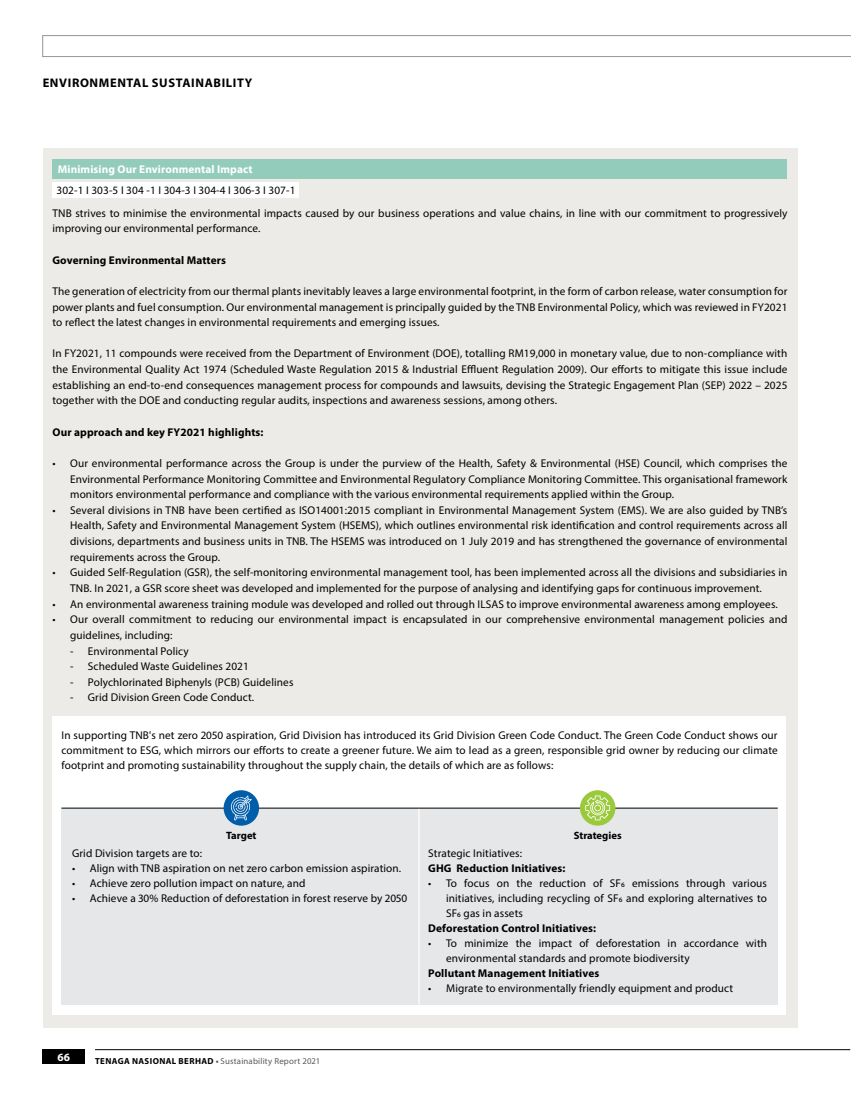
<style>
.page{position:relative;width:851px;height:1099px;background:#fff}
.page>*{position:absolute;margin:0;border:0;box-sizing:border-box;transform-origin:0 0}
.t1{font:700 12.5px "Myriad Pro";letter-spacing:.05em;color:#000}
.t2{font:11.25px/15.6px "Myriad Pro";letter-spacing:.01em;color:#000;text-align:justify}
.t3{font:700 11.25px "Myriad Pro";letter-spacing:.01em;color:#000}
.t4{font:700 11.25px "Myriad Pro";letter-spacing:.01em;color:#fff}
.t5{font:700 10.62px "Myriad Pro";color:#000}
.t6{font:8.75px "Myriad Pro";letter-spacing:.02em;color:#58595b}
.s1{font-weight:700;color:#000}
.s2{font-weight:700}
</style>
<div class="page">
<svg style="left:43px;top:35px;width:807px;height:22px"></svg>
<div style="left:43px;top:149px;width:754px;height:879px;background:#edebe7"></div>
<div style="left:52px;top:159px;width:735px;height:20px;background:#94ccbc"></div>
<div style="left:53px;top:182px;width:246px;height:16px;background:#fff"></div>
<div style="left:52px;top:716px;width:734px;height:298px;background:#fff"></div>
<div style="left:61px;top:808px;width:716px;height:196px;background:#e6e7e8"></div>
<hr style="left:418px;top:808px;width:1px;height:196px;background:#fff">
<hr style="left:61px;top:807px;width:716px;height:1px;background:#000">
<div style="left:223px;top:790px;width:36px;height:35px;background:#005daa;border-radius:50%"></div>
<svg style="left:230px;top:795px;width:22px;height:25px"></svg>
<div style="left:580px;top:790px;width:35px;height:35px;background:#9aca3c;border-radius:50%"></div>
<svg style="left:585px;top:795px;width:25px;height:25px"></svg>
<div style="left:43px;top:1049px;width:42px;height:14px;background:#000"></div>
<hr style="left:95px;top:1049px;width:755px;height:1px;background:#000">
<p class="t1" style="left:43px;top:75px;width:211px">ENVIRONMENTAL SUSTAINABILITY</p>
<p class="t4" style="left:58px;top:162px;width:196px">Minimising Our Environmental Impact</p>
<p class="t2" style="left:52px;top:179px;width:736px;line-height:22.6px;text-indent:4px">302-1 I 303-5 I 304 -1 I 304-3 I 304-4 I 306-3 I 307-1<br>TNB strives to minimise the environmental impacts caused by our business operations and value chains, in line with our commitment to progressively</p>
<p class="t2" style="left:52px;top:221px;width:209px">improving our environmental performance.</p>
<p class="t3" style="left:52px;top:252px;width:175px">Governing Environmental Matters</p>
<p class="t2" style="left:52px;top:283px;width:736px">The generation of electricity from our thermal plants inevitably leaves a large environmental footprint, in the form of carbon release, water consumption for power plants and fuel consumption. Our environmental management is principally guided by the TNB Environmental Policy, which was reviewed in FY2021 to reflect the latest changes in environmental requirements and emerging issues.</p>
<p class="t2" style="left:52px;top:346px;width:736px">In FY2021, 11 compounds were received from the Department of Environment (DOE), totalling RM19,000 in monetary value, due to non-compliance with the Environmental Quality Act 1974 (Scheduled Waste Regulation 2015 &amp; Industrial Effluent Regulation 2009). Our efforts to mitigate this issue include establishing an end-to-end consequences management process for compounds and lawsuits, devising the Strategic Engagement Plan (SEP) 2022 – 2025 together with the DOE and conducting regular audits, inspections and awareness sessions, among others.</p>
<p class="t3" style="left:52px;top:424px;width:212px">Our approach and key FY2021 highlights:</p>
<p class="t2" style="left:70px;top:455px;width:718px;text-indent:-18px">• Our environmental performance across the Group is under the purview of the Health, Safety &amp; Environmental (HSE) Council, which comprises the Environmental Performance Monitoring Committee and Environmental Regulatory Compliance Monitoring Committee. This organisational framework monitors environmental performance and compliance with the various environmental requirements applied within the Group.</p>
<p class="t2" style="left:70px;top:502px;width:718px;text-indent:-18px">• Several divisions in TNB have been certified as ISO14001:2015 compliant in Environmental Management System (EMS). We are also guided by TNB’s Health, Safety and Environmental Management System (HSEMS), which outlines environmental risk identification and control requirements across all divisions, departments and business units in TNB. The HSEMS was introduced on 1 July 2019 and has strengthened the governance of environmental requirements across the Group.</p>
<p class="t2" style="left:70px;top:564px;width:718px;text-indent:-18px">• Guided Self-Regulation (GSR), the self-monitoring environmental management tool, has been implemented across all the divisions and subsidiaries in<br>TNB. In 2021, a GSR score sheet was developed and implemented for the purpose of analysing and identifying gaps for continuous improvement.</p>
<p class="t2" style="left:52px;top:596px;width:726px">• An environmental awareness training module was developed and rolled out through ILSAS to improve environmental awareness among employees.</p>
<p class="t2" style="left:70px;top:611px;width:718px;text-indent:-18px">• Our overall commitment to reducing our environmental impact is encapsulated in our comprehensive environmental management policies and guidelines, including:</p>
<p class="t2" style="left:70px;top:642px;width:120px">- Environmental Policy</p>
<p class="t2" style="left:70px;top:658px;width:180px">- Scheduled Waste Guidelines 2021</p>
<p class="t2" style="left:70px;top:674px;width:225px">- Polychlorinated Biphenyls (PCB) Guidelines</p>
<p class="t2" style="left:70px;top:689px;width:185px">- Grid Division Green Code Conduct.</p>
<p class="t2" style="left:61px;top:727px;width:717px;line-height:15px">In supporting TNB's net zero 2050 aspiration, Grid Division has introduced its Grid Division Green Code Conduct. The Green Code Conduct shows our commitment to ESG, which mirrors our efforts to create a greener future. We aim to lead as a green, responsible grid owner by reducing our climate footprint and promoting sustainability throughout the supply chain, the details of which are as follows:</p>
<p class="t5" style="left:226px;top:828px;width:32px">Target</p>
<p class="t5" style="left:573px;top:828px;width:49px">Strategies</p>
<p class="t2" style="left:72px;top:845px;width:131px">Grid Division targets are to:</p>
<p class="t2" style="left:72px;top:860px;width:330px">• Align with TNB aspiration on net zero carbon emission aspiration.</p>
<p class="t2" style="left:72px;top:875px;width:235px">• Achieve zero pollution impact on nature, and</p>
<p class="t2" style="left:72px;top:890px;width:336px">• Achieve a 30% Reduction of deforestation in forest reserve by 2050</p>
<p class="t2" style="left:428px;top:845px;width:95px">Strategic Initiatives:</p>
<p class="t3" style="left:428px;top:861px;width:138px">GHG Reduction Initiatives:</p>
<p class="t2" style="left:446px;top:875px;width:322px;line-height:15px;text-indent:-18px">• To focus on the reduction of SF6 emissions through various initiatives, including recycling of SF6 and exploring alternatives to SF6 gas in assets</p>
<p class="t3" style="left:428px;top:921px;width:169px">Deforestation Control Initiatives:</p>
<p class="t2" style="left:446px;top:935px;width:322px;line-height:15px;text-indent:-18px">• To minimize the impact of deforestation in accordance with environmental standards and promote biodiversity</p>
<p class="t3" style="left:428px;top:966px;width:172px">Pollutant Management Initiatives</p>
<p class="t2" style="left:428px;top:980px;width:306px">• Migrate to environmentally friendly equipment and product</p>
<p class="t4" style="left:58px;top:1049px;width:14px">66</p>
<p class="t6" style="left:95px;top:1055px;width:227px"><span class="s1">TENAGA NASIONAL BERHAD</span> <span class="s2">•</span> Sustainability Report 2021</p>
</div>
